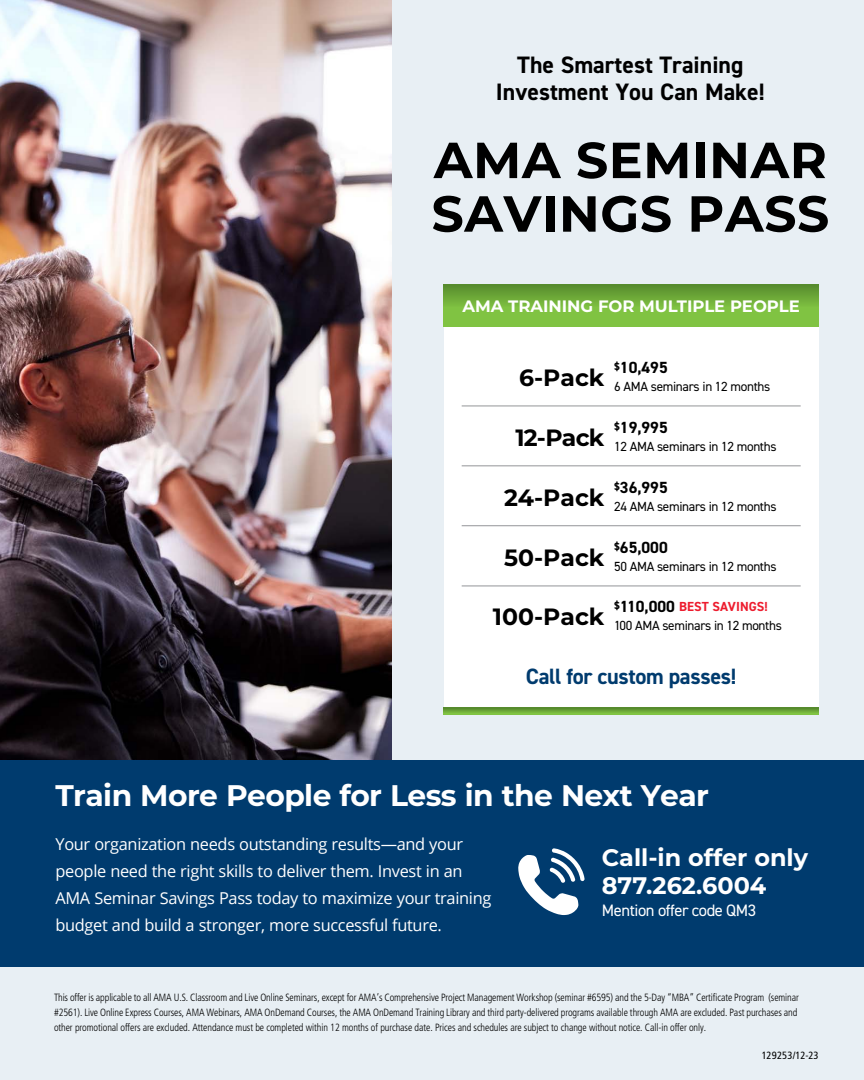
<style>
.page{position:relative;width:864px;height:1080px;background:#fff}
.page>*{position:absolute;margin:0;border:0;box-sizing:border-box;transform-origin:0 0}
.t1{font:700 50.55px/53.6px "Montserrat";letter-spacing:.01em;color:#000}
.t2{font:700 29.7px "Montserrat";letter-spacing:-.02em;color:#fff}
.t3{font:700 24px/27.6px "Montserrat";color:#fff}
.t4{font:700 23.85px/26.8px "DIN2014";color:#000;text-align:center}
.t5{font:700 23.55px "Montserrat";color:#000}
.t6{font:700 22.2px "DIN2014";letter-spacing:-.015em;color:#003b6e}
.t7{font:700 16.5px "Montserrat";color:#fff}
.t8{font:16.5px "DIN2014";letter-spacing:-.025em;color:#fff}
.t9{font:16.35px/26.8px "Open Sans";letter-spacing:-.02em;color:#fff}
.t10{font:700 16.2px "DIN2014";color:#000}
.t11{font:13.2px/19.2px "DIN2014";letter-spacing:-.025em;color:#000}
.t12{font:300 condensed 10.5px/15px "Frutiger LT Std";letter-spacing:-.01em;color:#000;scale:.95 1}
.t13{font:condensed 10.5px "Frutiger LT Std";letter-spacing:.015em;color:#000}
.s1{font-weight:700;font-size:10.5px}
.s2{font-weight:700;font-size:16.2px}
.s3{font-weight:700;color:#ed1c2e}
</style>
<div class="page">
<div style="left:0;top:895px;width:864px;height:185px;background:#e8eff4"></div>
<div style="left:392px;top:0;width:472px;height:812px;background:#e8eff4"></div>
<img style="left:0;top:0;width:392px;height:760px">
<div style="left:0;top:760px;width:864px;height:207px;background:#003b6e"></div>
<svg style="left:518px;top:848px;width:67px;height:67px"></svg>
<div style="left:444px;top:286px;width:375px;height:428px;background:#fff"></div>
<svg style="left:444px;top:708px;width:375px;height:6px;background:#6ba737"></svg>
<div style="left:444px;top:284px;width:375px;height:42px;background:linear-gradient(to bottom,#5d9431,#89cf47)"></div>
<hr style="left:462px;top:466px;width:339px;height:1px;background:#939598">
<hr style="left:462px;top:525px;width:339px;height:1px;background:#939598">
<hr style="left:462px;top:586px;width:339px;height:1px;background:#939598">
<hr style="left:462px;top:406px;width:339px;height:1px;background:#939598">
<h3 class="t4" style="left:496px;top:51px;width:270px">The Smartest Training<br>Investment You Can Make!</h3>
<h1 class="t1" style="left:431px;top:131px;width:399px">AMA SEMINAR<br>SAVINGS PASS</h1>
<h3 class="t7" style="left:462px;top:295px;width:339px">AMA TRAINING FOR MULTIPLE PEOPLE</h3>
<h3 class="t5" style="left:519px;top:361px;width:87px">6-Pack</h3>
<h3 class="t10" style="left:614px;top:357px;width:55px"><sup>$</sup>10,495</h3>
<p class="t11" style="left:614px;top:377px;width:158px">6 AMA seminars in 12 months</p>
<h3 class="t5" style="left:515px;top:421px;width:91px">12-Pack</h3>
<h3 class="t10" style="left:614px;top:417px;width:55px"><sup>$</sup>19,995</h3>
<p class="t11" style="left:614px;top:437px;width:164px">12 AMA seminars in 12 months</p>
<h3 class="t10" style="left:614px;top:477px;width:55px"><sup>$</sup>36,995</h3>
<p class="t11" style="left:504px;top:497px;width:274px"><sup>24-Pack</sup> 24 AMA seminars in 12 months</p>
<h3 class="t10" style="left:614px;top:537px;width:55px"><sup>$</sup>65,000</h3>
<p class="t11" style="left:504px;top:556px;width:274px"><sup>50-Pack</sup> 50 AMA seminars in 12 months</p>
<p class="t11" style="left:614px;top:596px;width:169px"><span class="s1">$</span><span class="s2">110,000</span> <span class="s3">BEST SAVINGS!<br></span>100 AMA seminars in 12 months</p>
<h3 class="t5" style="left:493px;top:600px;width:113px">100-Pack</h3>
<h3 class="t6" style="left:526px;top:662px;width:212px">Call for custom passes!</h3>
<h2 class="t2" style="left:56px;top:774px;width:655px">Train More People for Less in the Next Year</h2>
<h3 class="t9" style="left:56px;top:830px;width:437px">Your organization needs outstanding results—and your people need the right skills to deliver them. Invest in an AMA Seminar Savings Pass today to maximize your training budget and build a stronger, more successful future.</h3>
<h3 class="t3" style="left:602px;top:843px;width:208px">Call-in offer only<br>877.262.6004</h3>
<h3 class="t8" style="left:602px;top:900px;width:156px">Mention offer code QM3</h3>
<p class="t12" style="left:54px;top:990px;width:786px">This offer is applicable to all AMA U.S. Classroom and Live Online Seminars, except for AMA’s Comprehensive Project Management Workshop (seminar #6595) and the 5-Day “MBA” Certificate Program (seminar #2561). Live Online Express Courses, AMA Webinars, AMA OnDemand Courses, the AMA OnDemand Training Library and third party-delivered programs available through AMA are excluded. Past purchases and other promotional offers are excluded. Attendance must be completed within 12 months of purchase date. Prices and schedules are subject to change without notice. Call-in offer only.</p>
<p class="t13" style="left:762px;top:1050px;width:58px">129253/12-23</p>
</div>
